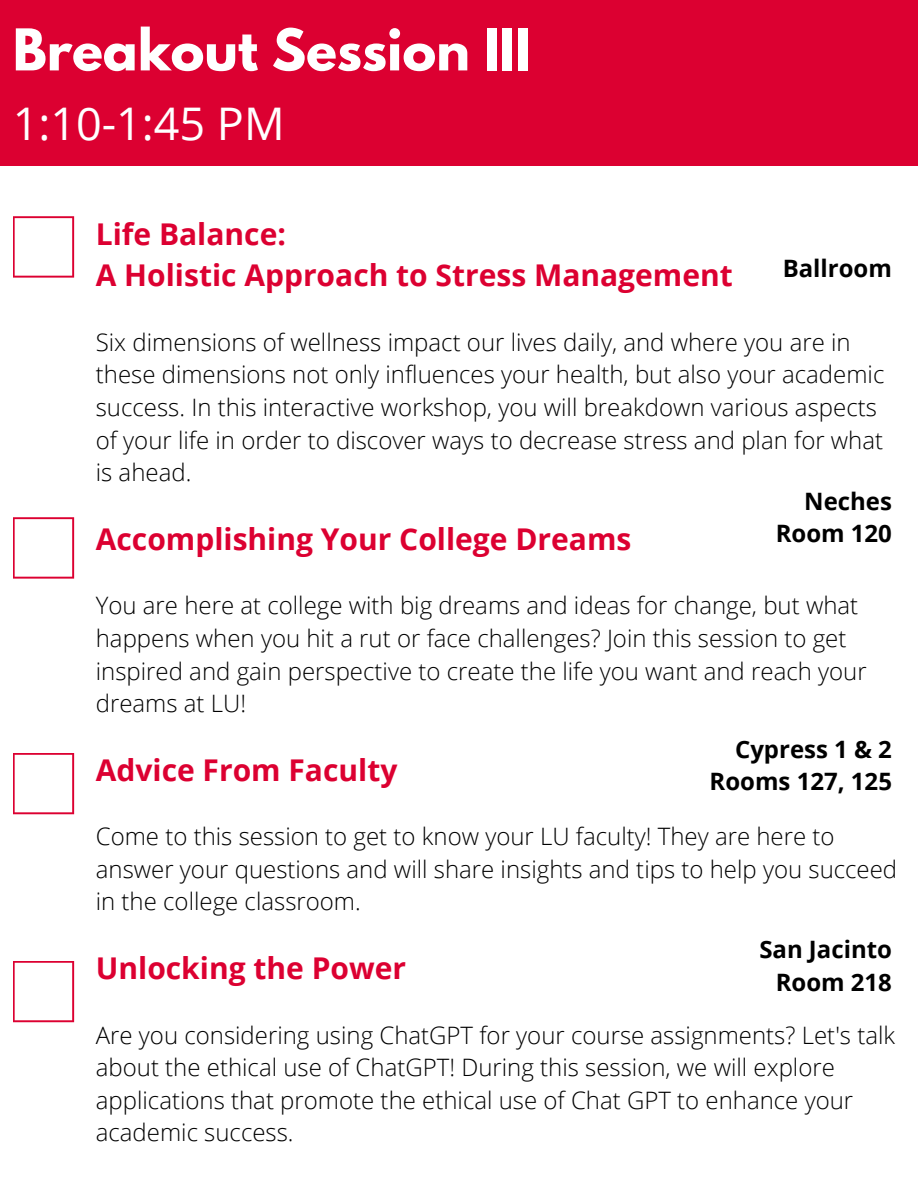
<style>
.page{position:relative;width:918px;height:1188px;background:#fff}
.page>*{position:absolute;margin:0;border:0;box-sizing:border-box;transform-origin:0 0}
.t1{font:700 51px "League Spartan";color:#fff}
.t2{font:45px "Open Sans";color:#fff}
.t3{font:700 30px "Open Sans";color:#dc0031}
.t4{font:300 24px/32.7px "Open Sans";color:#000}
.t5{font:700 24px "Open Sans";color:#000}
</style>
<div class="page">
<svg style="left:13px;top:517px;width:61px;height:62px"></svg>
<svg style="left:13px;top:216px;width:61px;height:62px"></svg>
<svg style="left:13px;top:753px;width:61px;height:61px"></svg>
<div style="left:0;top:0;width:918px;height:166px;background:#dc0031"></div>
<svg style="left:13px;top:961px;width:61px;height:61px"></svg>
<p class="t1" style="left:13px;top:25px;width:520px">Breakout Session III</p>
<p class="t2" style="left:13px;top:92px;width:273px">1:10-1:45 PM</p>
<p class="t3" style="left:96px;top:213px;width:192px">Life Balance:</p>
<p class="t3" style="left:96px;top:254px;width:639px">A Holistic Approach to Stress Management</p>
<p class="t5" style="left:783px;top:252px;width:111px">Ballroom</p>
<p class="t4" style="left:96px;top:325px;width:790px">Six dimensions of wellness impact our lives daily, and where you are in these dimensions not only influences your health, but also your academic success. In this interactive workshop, you will breakdown various aspects of your life in order to discover ways to decrease stress and plan for what is ahead.</p>
<p class="t3" style="left:96px;top:518px;width:537px">Accomplishing Your College Dreams</p>
<p class="t5" style="left:804px;top:484px;width:89px">Neches</p>
<p class="t5" style="left:776px;top:517px;width:118px">Room 120</p>
<p class="t4" style="left:96px;top:589px;width:772px">You are here at college with big dreams and ideas for change, but what happens when you hit a rut or face challenges? Join this session to get inspired and gain perspective to create the life you want and reach your dreams at LU!</p>
<p class="t3" style="left:96px;top:749px;width:303px">Advice From Faculty</p>
<p class="t5" style="left:735px;top:732px;width:158px">Cypress 1 &amp; 2</p>
<p class="t5" style="left:710px;top:765px;width:184px">Rooms 127, 125</p>
<p class="t4" style="left:96px;top:820px;width:803px">Come to this session to get to know your LU faculty! They are here to answer your questions and will share insights and tips to help you succeed in the college classroom.</p>
<p class="t5" style="left:759px;top:933px;width:134px">San Jacinto</p>
<p class="t5" style="left:776px;top:965px;width:118px">Room 218</p>
<p class="t4" style="left:96px;top:1018px;width:801px">Are you considering using ChatGPT for your course assignments? Let's talk about the ethical use of ChatGPT! During this session, we will explore applications that promote the ethical use of Chat GPT to enhance your academic success.</p>
<p class="t3" style="left:96px;top:947px;width:312px">Unlocking the Power</p>
</div>
